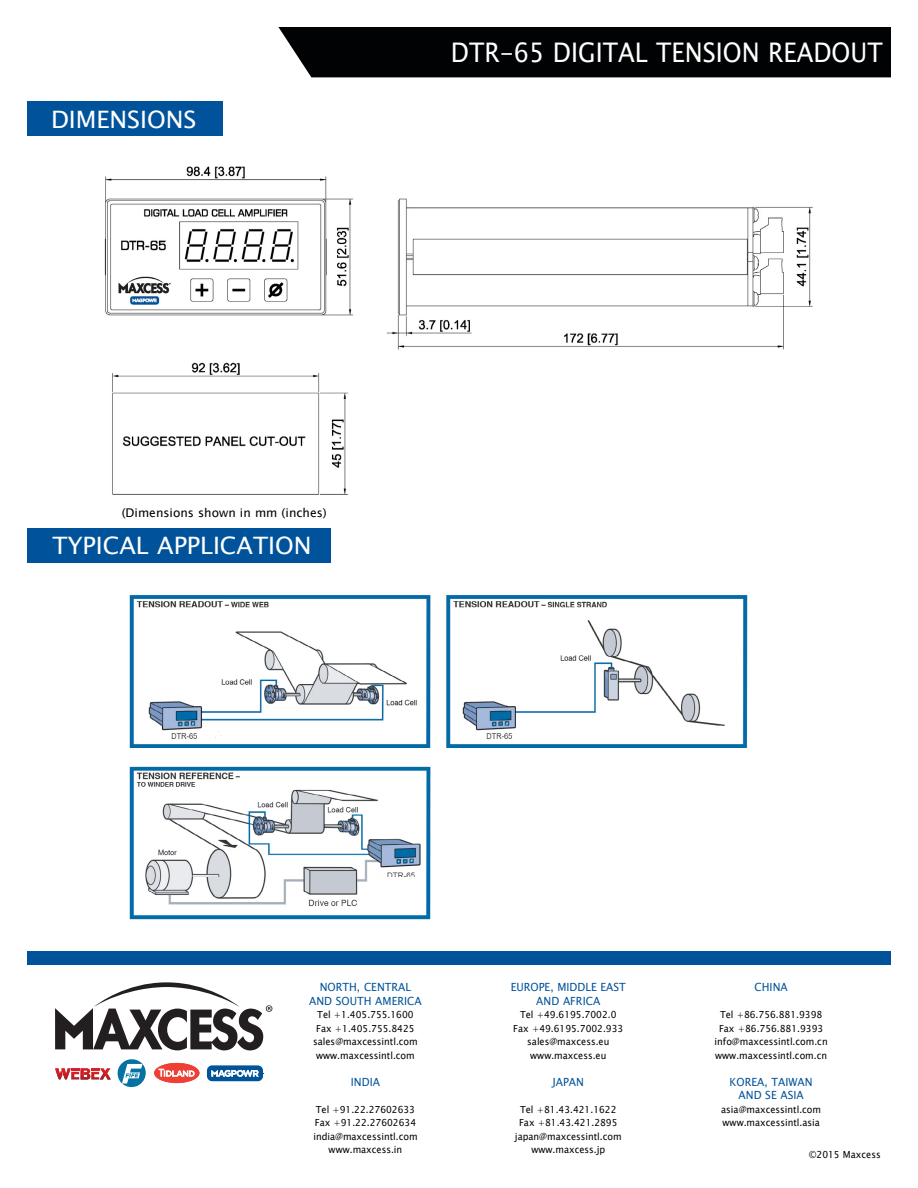
<style>
.page{position:relative;width:918px;height:1188px;background:#fff}
.page>*{position:absolute;margin:0;border:0;box-sizing:border-box;transform-origin:0 0}
.t1{font:27px "Lucida Sans Unicode";color:#fff;scale:.9 1}
.t2{font:24px "Lucida Sans Unicode";color:#fff}
.t3{font:12px "Lucida Sans";color:#000}
.t4{font:11.25px/13.5px "Lucida Sans Unicode";color:#00539b;text-align:center;scale:.94 1}
.t5{font:9.75px/13.5px "Lucida Sans Unicode";color:#000;text-align:center;scale:.94 1}
</style>
<div class="page">
<div style="left:278px;top:27px;width:613px;height:50px;background:#000203"></div>
<div style="left:27px;top:951px;width:864px;height:13px;background:#00539b"></div>
<svg style="left:55px;top:982px;width:217px;height:68px"></svg>
<svg style="left:117px;top:1059px;width:29px;height:28px"></svg>
<svg style="left:154px;top:1063px;width:45px;height:20px"></svg>
<svg style="left:207px;top:1065px;width:57px;height:16px"></svg>
<svg style="left:55px;top:1068px;width:56px;height:12px"></svg>
<div style="left:27px;top:101px;width:195px;height:35px;background:#00539b"></div>
<div style="left:27px;top:528px;width:304px;height:35px;background:#00539b"></div>
<img style="left:104px;top:166px;width:709px;height:329px">
<img style="left:129px;top:594px;width:619px;height:326px">
<h2 class="t2" style="left:51px;top:100px;width:147px">DIMENSIONS</h2>
<h1 class="t1" style="left:451px;top:31px;width:481px">DTR-65 DIGITAL TENSION READOUT</h1>
<p class="t3" style="left:122px;top:506px;width:207px">(Dimensions shown in mm (inches)</p>
<h2 class="t2" style="left:52px;top:527px;width:261px">TYPICAL APPLICATION</h2>
<p class="t4" style="left:309px;top:980px;width:121px">NORTH, CENTRAL<br>AND SOUTH AMERICA</p>
<p class="t5" style="left:313px;top:1008px;width:113px">Tel +1.405.755.1600<br>Fax +1.405.755.8425 sales@maxcessintl.com www.maxcessintl.com</p>
<p class="t4" style="left:351px;top:1075px;width:32px">INDIA</p>
<p class="t5" style="left:313px;top:1103px;width:112px">Tel +91.22.27602633<br>Fax +91.22.27602634 india@maxcessintl.com www.maxcess.in</p>
<p class="t4" style="left:511px;top:980px;width:124px">EUROPE, MIDDLE EAST<br>AND AFRICA</p>
<p class="t5" style="left:513px;top:1008px;width:119px">Tel +49.6195.7002.0<br>Fax +49.6195.7002.933 sales@maxcess.eu www.maxcess.eu</p>
<p class="t4" style="left:553px;top:1075px;width:35px">JAPAN</p>
<p class="t5" style="left:515px;top:1103px;width:115px">Tel +81.43.421.1622<br>Fax +81.43.421.2895 japan@maxcessintl.com www.maxcess.jp</p>
<p class="t4" style="left:755px;top:980px;width:37px">CHINA</p>
<p class="t5" style="left:715px;top:1008px;width:122px">Tel +86.756.881.9398<br>Fax +86.756.881.9393 info@maxcessintl.com.cn www.maxcessintl.com.cn</p>
<p class="t4" style="left:730px;top:1075px;width:90px">KOREA, TAIWAN<br>AND SE ASIA</p>
<p class="t5" style="left:721px;top:1103px;width:108px;text-align:left">asia@maxcessintl.com www.maxcessintl.asia</p>
<p class="t5" style="left:809px;top:1148px;width:78px">©2015 Maxcess</p>
</div>
